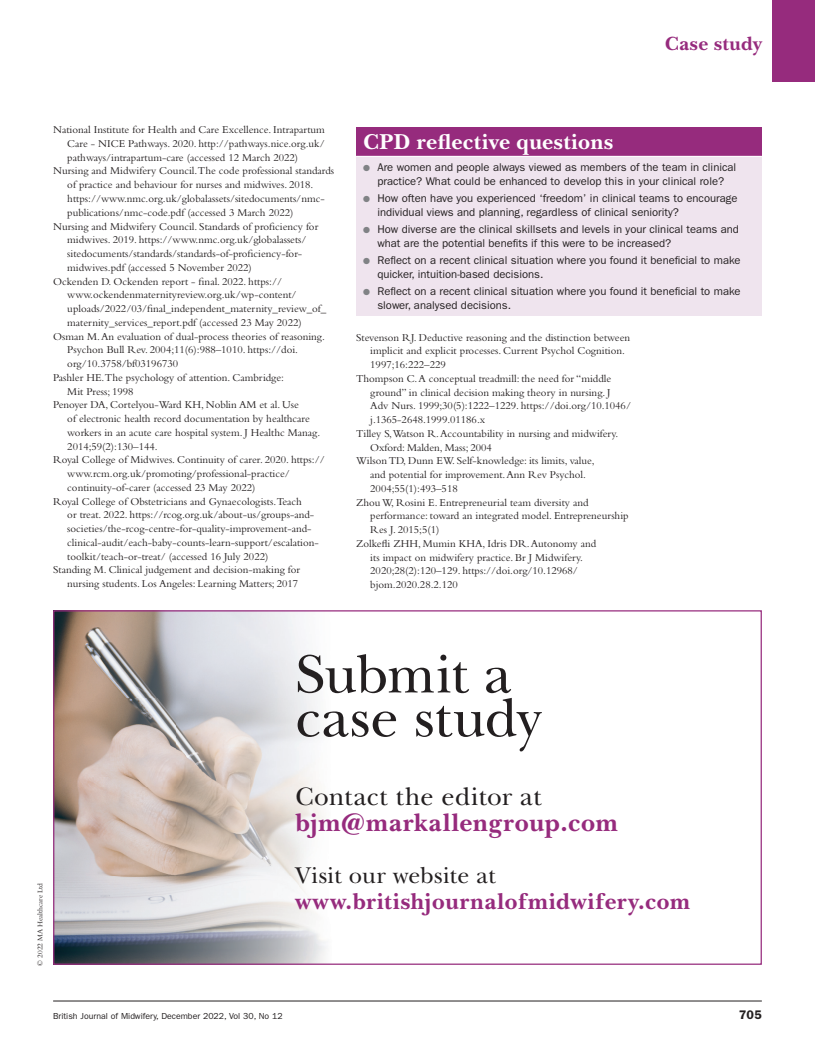
<style>
.page{position:relative;width:815px;height:1053px;background:#fff}
.page>*{position:absolute;margin:0;border:0;box-sizing:border-box;transform-origin:0 0}
.t1{font:56.25px/43.8px "New Baskerville Std";letter-spacing:-.005em;color:#231f20}
.t2{font:700 26.25px "New Baskerville Std";letter-spacing:.025em;color:#962b7d}
.t3{font:26.25px "New Baskerville Std";letter-spacing:.01em;color:#231f20}
.t4{font:700 23.75px "New Baskerville Std";letter-spacing:.03em;color:#962b7d}
.t5{font:23.75px "New Baskerville Std";letter-spacing:.015em;color:#231f20}
.t6{font:700 22.5px "New Baskerville Std";letter-spacing:.015em;color:#fff}
.t7{font:700 20px "New Baskerville Std";letter-spacing:.02em;color:#962b7d}
.t8{font:600 12.5px "ITC Franklin Gothic Std";color:#231f20}
.t9{font:11.25px/13.8px "ITC Franklin Gothic Std";color:#231f20}
.t10{font:11px "Bembo Std";color:#231f20}
.t11{font:8.75px "ITC Franklin Gothic Std";color:#231f20}
.t12{font:7.5px "Bembo Std";color:#231f20}
.s1{color:#808285}
</style>
<div class="page">
<hr style="left:53px;top:1000px;width:709px;height:1px;background:#231f20">
<div style="left:772px;top:0;width:43px;height:81px;background:#962b7d"></div>
<div style="left:356px;top:127px;width:406px;height:29px;background:#962b7d"></div>
<div style="left:356px;top:156px;width:406px;height:160px;background:#efe4ee"></div>
<hr style="left:356px;top:156px;width:406px;height:1px;background:#fff">
<img style="left:55px;top:612px;width:271px;height:350px">
<h3 class="t7" style="left:665px;top:31px;width:98px">Case study</h3>
<p class="t10" style="left:53px;top:123px;width:273px">National Institute for Health and Care Excellence. Intrapartum</p>
<p class="t10" style="left:67px;top:137px;width:259px">Care - NICE Pathways. 2020. http://pathways.nice.org.uk/</p>
<p class="t10" style="left:67px;top:151px;width:232px">pathways/intrapartum-care (accessed 12 March 2022)</p>
<p class="t10" style="left:53px;top:165px;width:283px">Nursing and Midwifery Council.The code professional standards</p>
<p class="t10" style="left:67px;top:178px;width:248px">of practice and behaviour for nurses and midwives. 2018.</p>
<p class="t10" style="left:67px;top:192px;width:259px">https://www.nmc.org.uk/globalassets/sitedocuments/nmc-</p>
<p class="t10" style="left:67px;top:206px;width:228px">publications/nmc-code.pdf (accessed 3 March 2022)</p>
<p class="t10" style="left:53px;top:220px;width:267px">Nursing and Midwifery Council. Standards of proficiency for</p>
<p class="t10" style="left:67px;top:233px;width:241px">midwives. 2019. https://www.nmc.org.uk/globalassets/</p>
<p class="t10" style="left:67px;top:247px;width:236px">sitedocuments/standards/standards-of-proficiency-for-</p>
<p class="t10" style="left:67px;top:261px;width:186px">midwives.pdf (accessed 5 November 2022)</p>
<p class="t10" style="left:53px;top:274px;width:230px">Ockenden D. Ockenden report - final. 2022. https://</p>
<p class="t10" style="left:67px;top:288px;width:231px">www.ockendenmaternityreview.org.uk/wp-content/</p>
<p class="t10" style="left:67px;top:302px;width:261px">uploads/2022/03/final_independent_maternity_review_of_</p>
<p class="t10" style="left:67px;top:316px;width:236px">maternity_services_report.pdf (accessed 23 May 2022)</p>
<p class="t10" style="left:53px;top:329px;width:273px">Osman M. An evaluation of dual-process theories of reasoning.</p>
<p class="t10" style="left:67px;top:343px;width:232px">Psychon Bull Rev. 2004;11(6):988–1010. https://doi.</p>
<p class="t10" style="left:67px;top:357px;width:112px">org/10.3758/bf03196730</p>
<p class="t10" style="left:53px;top:371px;width:232px">Pashler HE.The psychology of attention. Cambridge:</p>
<p class="t10" style="left:67px;top:384px;width:68px">Mit Press; 1998</p>
<p class="t10" style="left:53px;top:398px;width:247px">Penoyer DA, Cortelyou-Ward KH, Noblin AM et al. Use</p>
<p class="t10" style="left:67px;top:412px;width:244px">of electronic health record documentation by healthcare</p>
<p class="t10" style="left:67px;top:426px;width:254px">workers in an acute care hospital system. J Healthc Manag.</p>
<p class="t10" style="left:67px;top:439px;width:92px">2014;59(2):130–144.</p>
<p class="t10" style="left:53px;top:453px;width:273px">Royal College of Midwives. Continuity of carer. 2020. https://</p>
<p class="t10" style="left:67px;top:467px;width:224px">www.rcm.org.uk/promoting/professional-practice/</p>
<p class="t10" style="left:67px;top:481px;width:190px">continuity-of-carer (accessed 23 May 2022)</p>
<p class="t10" style="left:53px;top:494px;width:250px">Royal College of Obstetricians and Gynaecologists.Teach</p>
<p class="t10" style="left:67px;top:508px;width:248px">or treat. 2022. https://rcog.org.uk/about-us/groups-and-</p>
<p class="t10" style="left:67px;top:522px;width:246px">societies/the-rcog-centre-for-quality-improvement-and-</p>
<p class="t10" style="left:67px;top:536px;width:253px">clinical-audit/each-baby-counts-learn-support/escalation-</p>
<p class="t10" style="left:67px;top:549px;width:203px">toolkit/teach-or-treat/ (accessed 16 July 2022)</p>
<p class="t10" style="left:53px;top:563px;width:249px">Standing M. Clinical judgement and decision-making for</p>
<p class="t10" style="left:67px;top:577px;width:232px">nursing students. Los Angeles: Learning Matters; 2017</p>
<h3 class="t6" style="left:363px;top:129px;width:251px">CPD reflective questions</h3>
<p class="t9" style="left:363px;top:160px;width:375px;text-align:center"><span class="s1">●</span> Are women and people always viewed as members of the team in clinical practice? What could be enhanced to develop this in your clinical role?</p>
<p class="t9" style="left:377px;top:191px;width:362px;text-indent:-14px"><span class="s1">●</span> How often have you experienced ‘freedom’ in clinical teams to encourage individual views and planning, regardless of clinical seniority?</p>
<p class="t9" style="left:377px;top:223px;width:363px;text-indent:-14px"><span class="s1">●</span> How diverse are the clinical skillsets and levels in your clinical teams and what are the potential benefits if this were to be increased?</p>
<p class="t9" style="left:377px;top:254px;width:365px;text-indent:-14px"><span class="s1">●</span> Reflect on a recent clinical situation where you found it beneficial to make quicker, intuition-based decisions.</p>
<p class="t9" style="left:377px;top:285px;width:365px;text-indent:-14px"><span class="s1">●</span> Reflect on a recent clinical situation where you found it beneficial to make slower, analysed decisions.</p>
<p class="t10" style="left:356px;top:330px;width:276px">Stevenson RJ. Deductive reasoning and the distinction between</p>
<p class="t10" style="left:370px;top:344px;width:256px">implicit and explicit processes. Current Psychol Cognition.</p>
<p class="t10" style="left:370px;top:358px;width:77px">1997;16:222–229</p>
<p class="t10" style="left:356px;top:372px;width:257px">Thompson C. A conceptual treadmill: the need for “middle</p>
<p class="t10" style="left:370px;top:385px;width:242px">ground” in clinical decision making theory in nursing. J</p>
<p class="t10" style="left:370px;top:399px;width:262px">Adv Nurs. 1999;30(5):1222–1229. https://doi.org/10.1046/</p>
<p class="t10" style="left:370px;top:413px;width:116px">j.1365-2648.1999.01186.x</p>
<p class="t10" style="left:356px;top:427px;width:264px">Tilley S,Watson R. Accountability in nursing and midwifery.</p>
<p class="t10" style="left:370px;top:440px;width:123px">Oxford: Malden, Mass; 2004</p>
<p class="t10" style="left:356px;top:454px;width:240px">Wilson TD, Dunn EW. Self-knowledge: its limits, value,</p>
<p class="t10" style="left:370px;top:468px;width:217px">and potential for improvement. Ann Rev Psychol.</p>
<p class="t10" style="left:370px;top:482px;width:89px">2004;55(1):493–518</p>
<p class="t10" style="left:356px;top:495px;width:234px">Zhou W, Rosini E. Entrepreneurial team diversity and</p>
<p class="t10" style="left:370px;top:509px;width:260px">performance: toward an integrated model. Entrepreneurship</p>
<p class="t10" style="left:370px;top:523px;width:71px">Res J. 2015;5(1)</p>
<p class="t10" style="left:356px;top:537px;width:242px">Zolkefli ZHH, Mumin KHA, Idris DR. Autonomy and</p>
<p class="t10" style="left:370px;top:550px;width:214px">its impact on midwifery practice. Br J Midwifery.</p>
<p class="t10" style="left:370px;top:564px;width:209px">2020;28(2):120–129. https://doi.org/10.12968/</p>
<p class="t10" style="left:370px;top:578px;width:89px">bjom.2020.28.2.120</p>
<p class="t12" style="left:36px;top:965px;width:84px;rotate:-90deg">© 2022 MA Healthcare Ltd</p>
<h1 class="t1" style="left:295px;top:652px;width:247px">Submit a case study</h1>
<h2 class="t3" style="left:295px;top:781px;width:248px">Contact the editor at</h2>
<h2 class="t2" style="left:295px;top:807px;width:324px">bjm@markallengroup.com</h2>
<h3 class="t5" style="left:295px;top:860px;width:202px">Visit our website at</h3>
<h3 class="t4" style="left:295px;top:887px;width:396px">www.britishjournalofmidwifery.com</h3>
<p class="t11" style="left:53px;top:1010px;width:231px">British Journal of Midwifery, December 2022, Vol 30, No 12</p>
<p class="t8" style="left:739px;top:1007px;width:25px">705</p>
</div>
